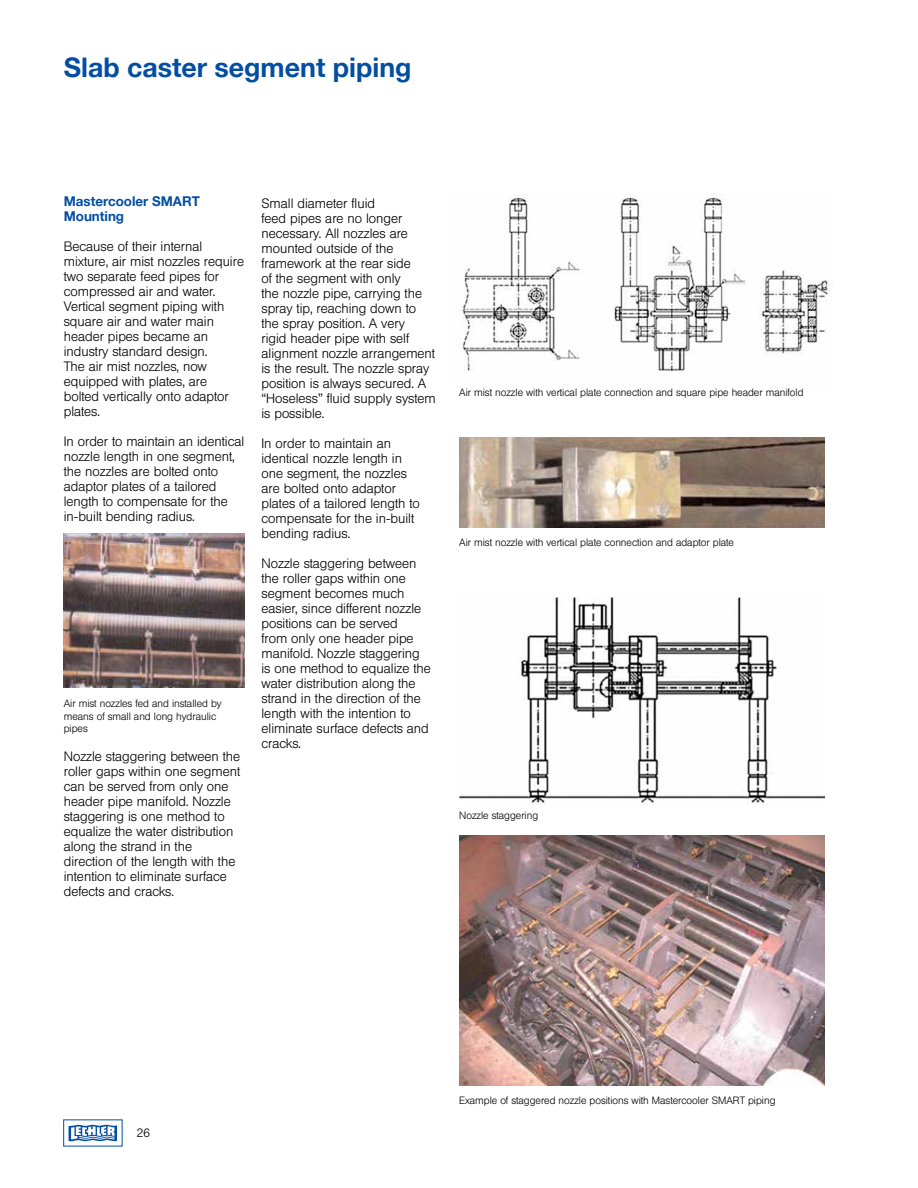
<style>
.page{position:relative;width:918px;height:1188px;background:#fff}
.page>*{position:absolute;margin:0;border:0;box-sizing:border-box;transform-origin:0 0}
.t1{font:700 27px "Helvetica Neue LTW1 G";color:#034ea2}
.t2{font:300 13.5px/15px "Helvetica BQ";color:#000}
.t3{font:700 13.5px/15px "Helvetica Neue LTW1 G";color:#034ea2}
.t4{font:300 12px "Helvetica BQ";color:#000}
.t5{font:300 10.5px/12.6px "Helvetica BQ";color:#000}
</style>
<div class="page">
<svg style="left:69px;top:1124px;width:48px;height:18px"></svg>
<img style="left:64px;top:534px;width:180px;height:154px">
<img style="left:459px;top:195px;width:372px;height:176px">
<img style="left:459px;top:438px;width:366px;height:89px">
<img style="left:459px;top:598px;width:366px;height:207px">
<img style="left:459px;top:836px;width:366px;height:250px">
<h1 class="t1" style="left:64px;top:50px;width:349px">Slab caster segment piping</h1>
<p class="t3" style="left:64px;top:194px;width:108px">Mastercooler SMART<br>Mounting</p>
<p class="t2" style="left:64px;top:239px;width:182px">Because of their internal mixture, air mist nozzles require two separate feed pipes for compressed air and water.<br>Vertical segment piping with square air and water main header pipes became an industry standard design.<br>The air mist nozzles, now equipped with plates, are bolted vertically onto adaptor plates.</p>
<p class="t2" style="left:64px;top:434px;width:182px">In order to maintain an identical nozzle length in one segment, the nozzles are bolted onto adaptor plates of a tailored length to compensate for the in-built bending radius.</p>
<p class="t5" style="left:64px;top:697px;width:159px">Air mist nozzles fed and installed by means of small and long hydraulic pipes</p>
<p class="t2" style="left:64px;top:749px;width:178px">Nozzle staggering between the roller gaps within one segment can be served from only one header pipe manifold. Nozzle staggering is one method to equalize the water distribution along the strand in the direction of the length with the intention to eliminate surface defects and cracks.</p>
<p class="t2" style="left:261px;top:196px;width:176px">Small diameter fluid<br>feed pipes are no longer necessary. All nozzles are mounted outside of the framework at the rear side<br>of the segment with only<br>the nozzle pipe, carrying the spray tip, reaching down to the spray position. A very<br>rigid header pipe with self alignment nozzle arrangement is the result. The nozzle spray position is always secured. A “Hoseless” fluid supply system is possible.</p>
<p class="t2" style="left:261px;top:436px;width:160px">In order to maintain an identical nozzle length in one segment, the nozzles are bolted onto adaptor plates of a tailored length to compensate for the in-built bending radius.</p>
<p class="t2" style="left:261px;top:556px;width:171px">Nozzle staggering between the roller gaps within one segment becomes much easier, since different nozzle positions can be served<br>from only one header pipe manifold. Nozzle staggering is one method to equalize the water distribution along the strand in the direction of the length with the intention to eliminate surface defects and cracks.</p>
<p class="t5" style="left:459px;top:386px;width:346px">Air mist nozzle with vertical plate connection and square pipe header manifold</p>
<p class="t5" style="left:459px;top:536px;width:276px">Air mist nozzle with vertical plate connection and adaptor plate</p>
<p class="t5" style="left:459px;top:809px;width:81px">Nozzle staggering</p>
<p class="t4" style="left:137px;top:1126px;width:15px">26</p>
<p class="t5" style="left:459px;top:1094px;width:318px">Example of staggered nozzle positions with Mastercooler SMART piping</p>
</div>
